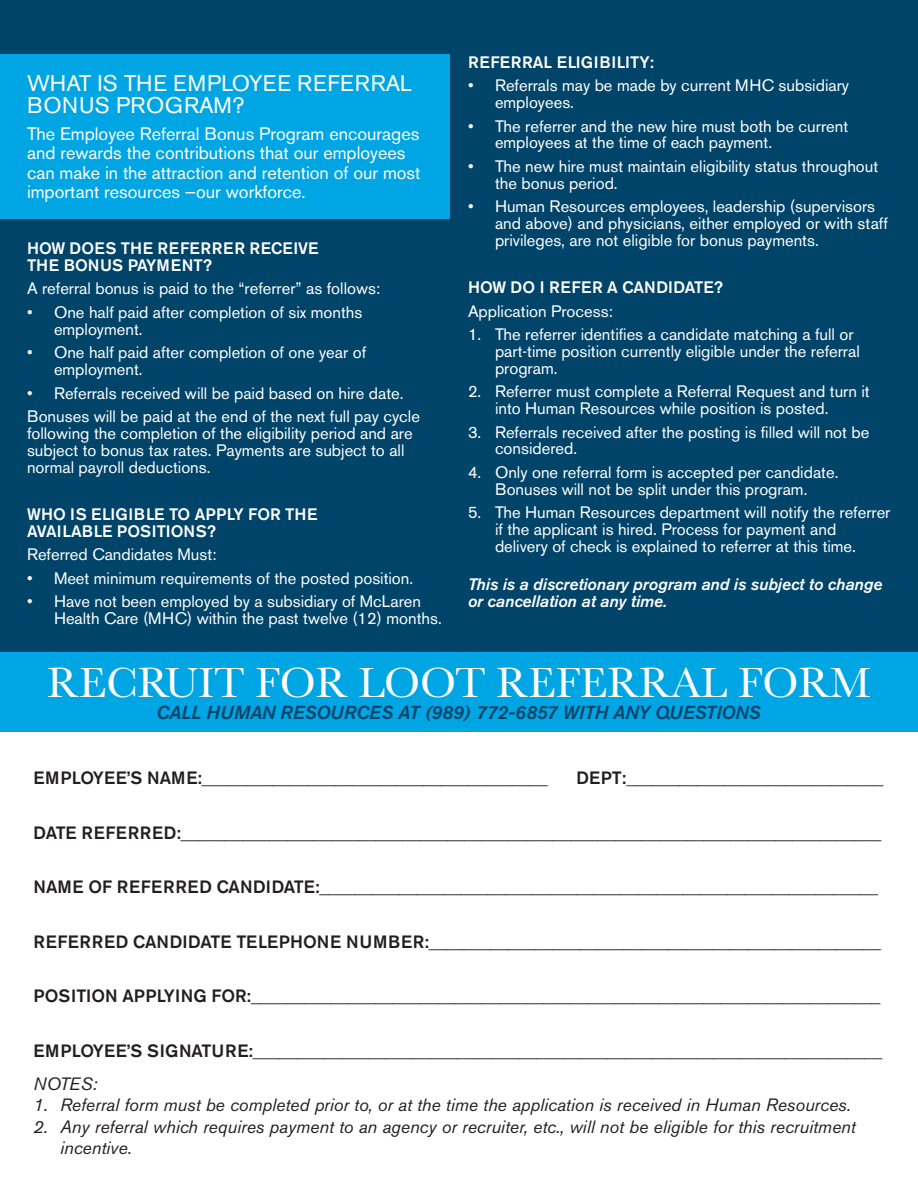
<style>
.page{position:relative;width:918px;height:1188px;background:#fff}
.page>*{position:absolute;margin:0;border:0;box-sizing:border-box;transform-origin:0 0}
.t1{font:43.8px "Baskerville";color:#fff}
.t2{font:22.5px/22.5px "Akzidenz Grotesk BE";letter-spacing:.02em;color:#fff}
.t3{font:italic 500 18.75px "Akzidenz Grotesk BE";color:#00446a}
.t4{font:18px/19.5px "Akzidenz Grotesk BE";color:#fff}
.t5{font:italic 17.7px/21.3px "Akzidenz Grotesk BE";color:#231f20}
.t6{font:500 17.7px "Akzidenz Grotesk BE";letter-spacing:.04em;color:#231f20}
.t7{font:500 17.7px "Akzidenz Grotesk BE";letter-spacing:.02em;color:#231f20}
.t8{font:500 17.7px "Akzidenz Grotesk BE";color:#231f20}
.t9{font:17.7px "Akzidenz Grotesk BE";color:#231f20}
.t10{font:16.5px/16.8px "Akzidenz Grotesk BE";color:#fff}
.t11{font:500 16.5px/16.8px "Akzidenz Grotesk BE";color:#fff}
.t12{font:italic 500 16.5px/16.8px "Akzidenz Grotesk BE";color:#fff}
.t13{font:500 16.5px "Akzidenz Grotesk BE";letter-spacing:.04em;color:#fff}
.s1{font-weight:500}
</style>
<div class="page">
<div style="left:0;top:0;width:918px;height:663px;background:#00446a"></div>
<div style="left:0;top:653px;width:918px;height:79px;background:#00a5e3"></div>
<div style="left:0;top:55px;width:450px;height:164px;background:#00a5e3"></div>
<p class="t2" style="left:27px;top:72px;width:386px">WHAT IS THE EMPLOYEE REFERRAL<br>BONUS PROGRAM?</p>
<p class="t4" style="left:27px;top:124px;width:395px">The Employee Referral Bonus Program encourages and rewards the contributions that our employees can make in the attraction and retention of our most important resources —our workforce.</p>
<p class="t11" style="left:27px;top:240px;width:293px">HOW DOES THE REFERRER RECEIVE<br>THE BONUS PAYMENT?</p>
<p class="t10" style="left:27px;top:280px;width:355px">A referral bonus is paid to the “referrer” as follows:</p>
<p class="t10" style="left:54px;top:304px;width:310px;text-indent:-27px">• One half paid after completion of six months employment.</p>
<p class="t10" style="left:54px;top:344px;width:314px;text-indent:-27px">• One half paid after completion of one year of employment.</p>
<p class="t10" style="left:27px;top:385px;width:378px">• Referrals received will be paid based on hire date.</p>
<p class="t10" style="left:27px;top:408px;width:394px">Bonuses will be paid at the end of the next full pay cycle following the completion of the eligibility period and are subject to bonus tax rates. Payments are subject to all normal payroll deductions.</p>
<p class="t11" style="left:27px;top:505px;width:292px">WHO IS ELIGIBLE TO APPLY FOR THE<br>AVAILABLE POSITIONS?</p>
<p class="t10" style="left:27px;top:546px;width:191px">Referred Candidates Must:</p>
<p class="t10" style="left:27px;top:570px;width:388px">• Meet minimum requirements of the posted position.</p>
<p class="t10" style="left:54px;top:593px;width:389px;text-indent:-27px">• Have not been employed by a subsidiary of McLaren<br>Health Care (MHC) within the past twelve (12) months.</p>
<p class="t13" style="left:468px;top:52px;width:188px">REFERRAL ELIGIBILITY:</p>
<p class="t10" style="left:495px;top:77px;width:356px;text-indent:-27px">• Referrals may be made by current MHC subsidiary employees.</p>
<p class="t10" style="left:495px;top:117px;width:355px;text-indent:-27px">• The referrer and the new hire must both be current employees at the time of each payment.</p>
<p class="t10" style="left:495px;top:158px;width:385px;text-indent:-27px">• The new hire must maintain eligibility status throughout the bonus period.</p>
<p class="t10" style="left:495px;top:198px;width:394px;text-indent:-27px">• Human Resources employees, leadership (supervisors and above) and physicians, either employed or with staff privileges, are not eligible for bonus payments.</p>
<p class="t11" style="left:468px;top:279px;width:257px">HOW DO I REFER A CANDIDATE?</p>
<p class="t10" style="left:468px;top:302px;width:147px">Application Process:</p>
<p class="t10" style="left:495px;top:326px;width:366px;text-indent:-27px">1. The referrer identifies a candidate matching a full or part-time position currently eligible under the referral program.</p>
<p class="t10" style="left:495px;top:383px;width:376px;text-indent:-27px">2. Referrer must complete a Referral Request and turn it into Human Resources while position is posted.</p>
<p class="t10" style="left:495px;top:423px;width:376px;text-indent:-27px">3. Referrals received after the posting is filled will not be considered.</p>
<p class="t10" style="left:468px;top:464px;width:372px;text-align:center">4. Only one referral form is accepted per candidate.<br>Bonuses will not be split under this program.</p>
<p class="t10" style="left:495px;top:504px;width:397px;text-indent:-27px">5. The Human Resources department will notify the referrer if the applicant is hired. Process for payment and delivery of check is explained to referrer at this time.</p>
<p class="t12" style="left:468px;top:576px;width:416px">This is a discretionary program and is subject to change or cancellation at any time.</p>
<p class="t1" style="left:47px;top:655px;width:825px">RECRUIT FOR LOOT REFERRAL FORM</p>
<p class="t3" style="left:156px;top:702px;width:606px">CALL HUMAN RESOURCES AT (989) 772-6857 WITH ANY QUESTIONS</p>
<p class="t7" style="left:33px;top:767px;width:516px">EMPLOYEE’S NAME:_______________________________________</p>
<p class="t7" style="left:577px;top:767px;width:308px">DEPT:_____________________________</p>
<p class="t6" style="left:33px;top:822px;width:849px">DATE REFERRED:_______________________________________________________________________________</p>
<p class="t7" style="left:33px;top:876px;width:846px">NAME OF REFERRED CANDIDATE:_______________________________________________________________</p>
<p class="t6" style="left:33px;top:931px;width:849px">REFERRED CANDIDATE TELEPHONE NUMBER:___________________________________________________</p>
<p class="t8" style="left:33px;top:985px;width:849px">POSITION APPLYING FOR:_______________________________________________________________________</p>
<p class="t9" style="left:33px;top:1040px;width:850px"><span class="s1">EMPLOYEE’S SIGNATURE:_</span>______________________________________________________________________</p>
<p class="t5" style="left:33px;top:1073px;width:65px">NOTES:</p>
<p class="t5" style="left:33px;top:1094px;width:819px">1. Referral form must be completed prior to, or at the time the application is received in Human Resources.</p>
<p class="t5" style="left:60px;top:1116px;width:797px;text-indent:-27px">2. Any referral which requires payment to an agency or recruiter, etc., will not be eligible for this recruitment incentive.</p>
</div>
